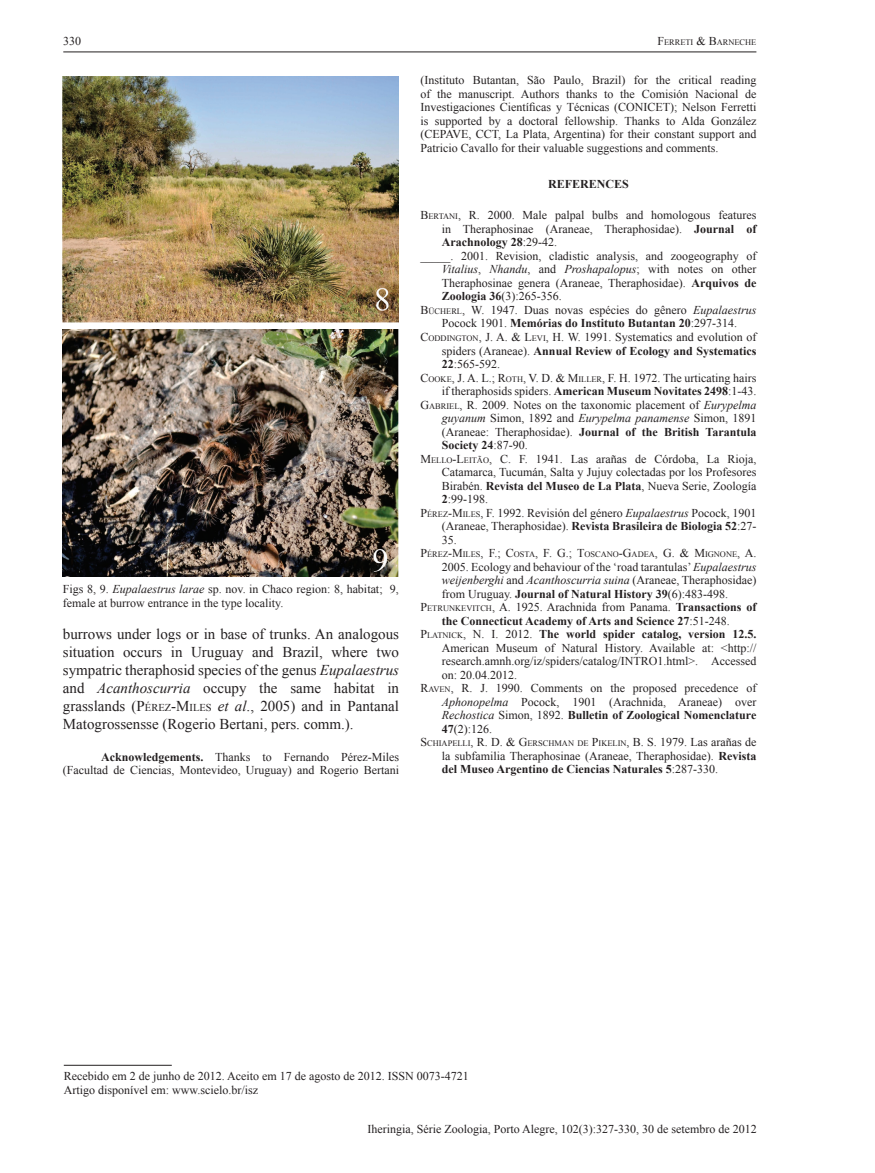
<style>
.page{position:relative;width:875px;height:1173px;background:#fff}
.page>*{position:absolute;margin:0;border:0;box-sizing:border-box;transform-origin:0 0}
.CORPO{font:15px/18px "Times New Roman";color:#231f20;text-align:justify}
.BLIBIOGRAFIA{font:12px/13.5px "Times New Roman";color:#231f20;text-align:justify}
.AGRADECIMENTOS{font:12px/13.5px "Times New Roman";color:#231f20;text-align:right}
.BLIBIOGRAFIA-2{font:700 12px/13.5px "Times New Roman";color:#231f20;text-align:center}
.FIG_E_TAB{font:12px/13.5px "Times New Roman";color:#231f20}
.CORPO-2{font:700 12px "Times New Roman";color:#231f20}
.BLIBIOGRAFIA-3{font:8.4px "Times New Roman";color:#231f20}
.s1{font-size:12px}
.s2{font-style:italic}
.s3{font-style:inherit}
.s4{font-size:10.5px}
.s5{font-weight:700}
.s6{font-size:8.4px}
.s7{font-weight:400}
.s8{font-weight:400;font-size:8.4px}
</style>
<div class="page">
<hr style="left:63px;top:52px;width:693px;height:1px;background:#231f20">
<img style="left:63px;top:76px;width:336px;height:247px">
<img style="left:63px;top:330px;width:336px;height:246px">
<hr style="left:64px;top:1065px;width:108px;height:1px;background:#231f20">
<p class="AGRADECIMENTOS" style="left:63px;top:34px;width:19px">330</p>
<p class="BLIBIOGRAFIA-3" style="left:657px;top:37px;width:101px"><span class="s1">F</span>ERRETI <span class="s1">&amp; B</span>ARNECHE</p>
<p class="FIG_E_TAB" style="left:63px;top:582px;width:337px">Figs 8, 9. <span class="s2">Eupalaestrus larae</span> sp. nov. in Chaco region: 8, habitat; 9, female at burrow entrance in the type locality.</p>
<p class="CORPO" style="left:63px;top:625px;width:338px">burrows under logs or in base of trunks. An analogous situation occurs in Uruguay and Brazil, where two sympatric theraphosid species of the genus <span class="s2">Eupalaestrus </span>and <span class="s2">Acanthoscurria</span> occupy the same habitat in grasslands (<span class="s3">P</span><span class="s4">ÉREZ</span><span class="s3">-M</span><span class="s4">ILES</span> <span class="s2">et al</span>., 2005) and in Pantanal Matogrossensse (Rogerio Bertani, pers. comm.).</p>
<p class="AGRADECIMENTOS" style="left:63px;top:750px;width:338px"><span class="s5">Acknowledgements.</span> Thanks to Fernando Pérez-Miles (Facultad de Ciencias, Montevideo, Uruguay) and Rogerio Bertani</p>
<p class="AGRADECIMENTOS" style="left:420px;top:73px;width:337px;text-align:justify">(Instituto Butantan, São Paulo, Brazil) for the critical reading of the manuscript. Authors thanks to the Comisión Nacional de Investigaciones Científicas y Técnicas (CONICET); Nelson Ferretti is supported by a doctoral fellowship. Thanks to Alda González (CEPAVE, CCT, La Plata, Argentina) for their constant support and Patricio Cavallo for their valuable suggestions and comments.</p>
<p class="CORPO-2" style="left:548px;top:176px;width:82px">REFERENCES</p>
<p class="BLIBIOGRAFIA" style="left:442px;top:208px;width:316px;text-indent:-21px"><span class="s3">B</span><span class="s6">ERTANI</span><span class="s3">, R</span>. 2000. Male palpal bulbs and homologous features in Theraphosinae (Araneae, Theraphosidae). <span class="s5">Journal of Arachnology 28</span>:29-42.</p>
<p class="BLIBIOGRAFIA" style="left:442px;top:249px;width:316px;text-indent:-21px"><span class="s3">_____</span>. 2001. Revision, cladistic analysis, and zoogeography of <span class="s2">Vitalius</span>, <span class="s2">Nhandu</span>, and <span class="s2">Proshapalopus</span>; with notes on other Theraphosinae genera (Araneae, Theraphosidae). <span class="s5">Arquivos de Zoologia 36</span>(3):265-356.</p>
<p class="BLIBIOGRAFIA" style="left:420px;top:303px;width:337px;text-align:center"><span class="s3">B</span><span class="s6">ÜCHERL</span><span class="s3">, W</span>. 1947. Duas novas espécies do gênero <span class="s2">Eupalaestrus<br></span>Pocock 1901. <span class="s5">Memórias do Instituto Butantan 20</span>:297-314.</p>
<p class="BLIBIOGRAFIA" style="left:442px;top:330px;width:316px;text-indent:-21px"><span class="s3">C</span><span class="s6">ODDINGTON</span><span class="s3">, J. A. &amp; L</span><span class="s6">EVI</span><span class="s3">, H. W.</span> 1991. Systematics and evolution of spiders (Araneae). <span class="s5">Annual Review of Ecology and Systematics 22</span>:565-592.</p>
<p class="BLIBIOGRAFIA" style="left:420px;top:370px;width:337px;text-align:right"><span class="s3">C</span><span class="s6">OOKE</span><span class="s3">, J. A. L.; R</span><span class="s6">OTH</span><span class="s3">, V. D. &amp; M</span><span class="s6">ILLER</span><span class="s3">, F. H. 1972.</span> The urticating hairs if theraphosids spiders. <span class="s5">American Museum Novitates 2498</span>:1-43.</p>
<p class="BLIBIOGRAFIA" style="left:442px;top:397px;width:316px;text-indent:-21px"><span class="s3">G</span><span class="s6">ABRIEL</span><span class="s3">, R</span>. 2009. Notes on the taxonomic placement of <span class="s2">Eurypelma guyanum</span> Simon, 1892 and <span class="s2">Eurypelma panamense</span> Simon, 1891 (Araneae: Theraphosidae). <span class="s5">Journal of the British Tarantula Society 24</span>:87-90.</p>
<p class="BLIBIOGRAFIA" style="left:442px;top:451px;width:316px;text-indent:-21px"><span class="s3">M</span><span class="s6">ELLO</span><span class="s3">-L</span><span class="s6">EITÃO</span><span class="s3">, C. F.</span> 1941. Las arañas de Córdoba, La Rioja, Catamarca, Tucumán, Salta y Jujuy colectadas por los Profesores Birabén. <span class="s5">Revista del Museo de La Plata</span>, Nueva Serie, Zoología <span class="s5">2</span>:99-198.</p>
<p class="BLIBIOGRAFIA" style="left:442px;top:505px;width:316px;text-indent:-21px"><span class="s3">P</span><span class="s6">ÉREZ</span><span class="s3">-M</span><span class="s6">ILES</span><span class="s3">, F.</span> 1992. Revisión del género <span class="s2">Eupalaestrus</span> Pocock, 1901 (Araneae, Theraphosidae). <span class="s5">Revista Brasileira de Biologia 52</span>:27- 35.</p>
<p class="BLIBIOGRAFIA-3" style="left:420px;top:548px;width:337px"><span class="s1">P</span>ÉREZ<span class="s1">-M</span>ILES<span class="s1">, F.; C</span>OSTA<span class="s1">, F. G.; T</span>OSCANO<span class="s1">-G</span>ADEA<span class="s1">, G. &amp; M</span>IGNONE<span class="s1">, A.</span></p>
<p class="BLIBIOGRAFIA" style="left:442px;top:559px;width:316px">2005. Ecology and behaviour of the ‘road tarantulas’ <span class="s2">Eupalaestrus weijenberghi</span> and <span class="s2">Acanthoscurria suina</span> (Araneae, Theraphosidae) from Uruguay. <span class="s5">Journal of Natural History 39</span>(6):483-498.</p>
<p class="BLIBIOGRAFIA-2" style="left:420px;top:600px;width:337px"><span class="s7">P</span><span class="s8">ETRUNKEVITCH</span><span class="s7">, A</span><span class="s7">. 1925. Arachnida from Panama.</span> Transactions of the Connecticut Academy of Arts and Science 27<span class="s7">:51-248.</span></p>
<p class="BLIBIOGRAFIA" style="left:442px;top:627px;width:316px;text-indent:-21px"><span class="s3">P</span><span class="s6">LATNICK</span><span class="s3">, N. I.</span> 2012. <span class="s5">The world spider catalog, version 12.5.<br></span>American Museum of Natural History. Available at: &lt;http:// research.amnh.org/iz/spiders/catalog/INTRO1.html&gt;. Accessed on: 20.04.2012.</p>
<p class="BLIBIOGRAFIA" style="left:442px;top:681px;width:316px;text-indent:-21px"><span class="s3">R</span><span class="s6">AVEN</span><span class="s3">, R. J</span>. 1990. Comments on the proposed precedence of <span class="s2">Aphonopelma</span> Pocock, 1901 (Arachnida, Araneae) over <span class="s2">Rechostica</span> Simon, 1892. <span class="s5">Bulletin of Zoological Nomenclature 47</span>(2):126.</p>
<p class="BLIBIOGRAFIA-3" style="left:420px;top:737px;width:337px"><span class="s1">S</span>CHIAPELLI<span class="s1">, R. D. &amp; G</span>ERS CHMAN DE <span class="s1">P</span>IKELIN<span class="s1">, B. S</span><span class="s1">. 1979. Las arañas de</span></p>
<p class="BLIBIOGRAFIA" style="left:442px;top:748px;width:316px">la subfamilia Theraphosinae (Araneae, Theraphosidae). <span class="s5">Revista del Museo Argentino de Ciencias Naturales 5</span>:287-330.</p>
<p class="AGRADECIMENTOS" style="left:64px;top:1068px;width:406px">Recebido em 2 de junho de 2012. Aceito em 17 de agosto de 2012. ISSN 0073-4721</p>
<p class="AGRADECIMENTOS" style="left:64px;top:1083px;width:196px">Artigo disponível em: www.scielo.br/isz</p>
<p class="AGRADECIMENTOS" style="left:368px;top:1122px;width:391px">Iheringia, Série Zoologia, Porto Alegre, 102(3):327-330, 30 de setembro de 2012</p>
</div>
